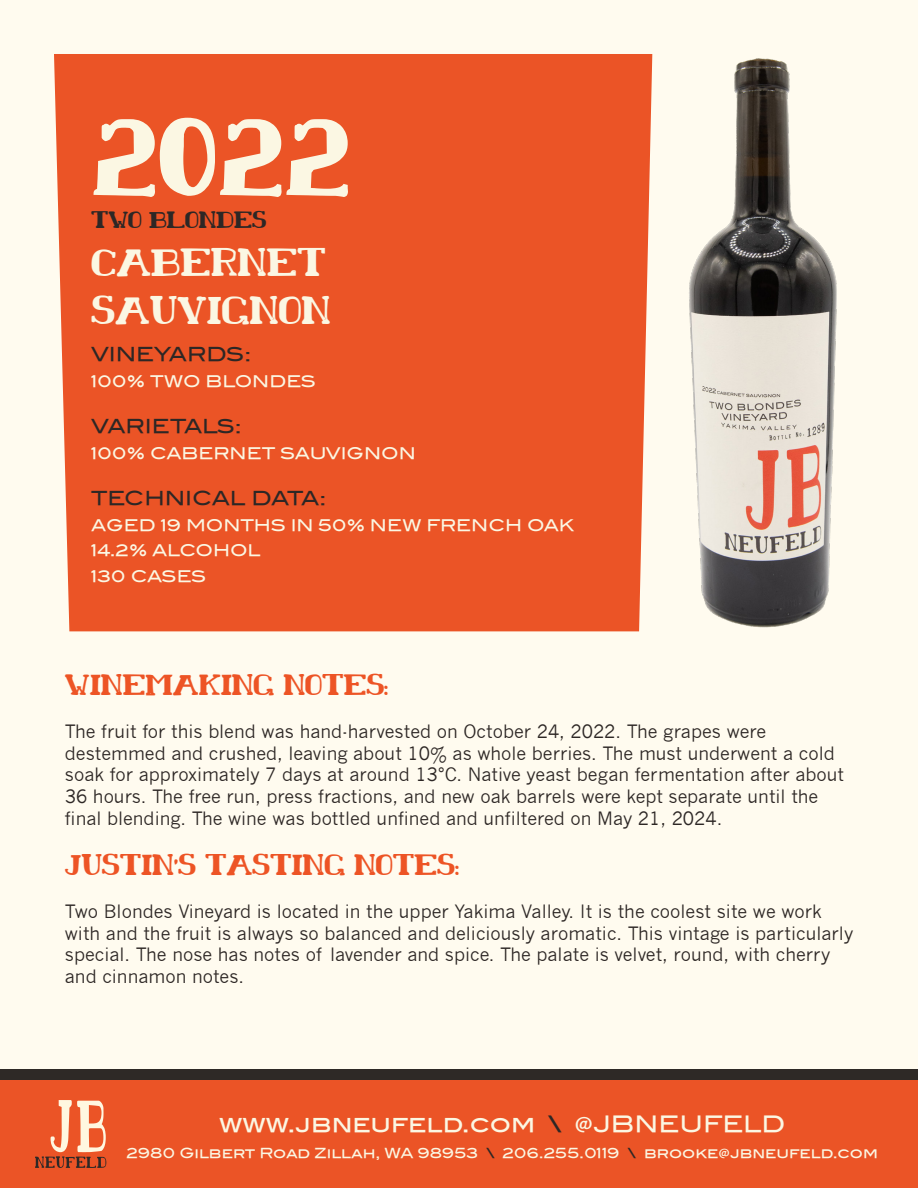
<style>
.page{position:relative;width:918px;height:1188px;background:#fffbef}
.page>*{position:absolute;margin:0;border:0;box-sizing:border-box;transform-origin:0 0}
.t1{font:700 131.55px "Chardin Doihle";color:#fbf7e3}
.t2{font:700 32.1px/48.2px "Chardin Doihle";color:#fbf7e3}
.t3{font:700 24px "Chardin Doihle";color:#ed5425}
.t4{font:22.5px "Blair Md ITCTT Medium";color:#fbf7e3}
.t5{font:19.2px "Blair Md ITCTT Medium";letter-spacing:-.01em;color:#2d2725}
.t6{font:700 19.2px "Chardin Doihle";color:#2d2725}
.t7{font:18px/21.6px "News Gothic";color:#2d2725}
.t8{font:16.05px "Blair Md ITCTT Medium";color:#fbf7e3}
.t9{font:16.05px "Blair Md ITCTT Medium";letter-spacing:-.02em;color:#fbf7e3}
.t10{font:13.8px "Blair Md ITCTT Medium";letter-spacing:-.01em;color:#fbf7e3}
.s1{color:#2d2725}
</style>
<div class="page">
<div style="left:54px;top:54px;width:598px;height:577px;background:#eb5426"></div>
<div style="left:0;top:1080px;width:918px;height:108px;background:#eb5426"></div>
<div style="left:0;top:1069px;width:918px;height:11px;background:#2e2926"></div>
<svg style="left:35px;top:1100px;width:71px;height:68px"></svg>
<img style="left:689px;top:58px;width:148px;height:570px">
<p class="t1" style="left:91px;top:59px;width:261px">2022</p>
<p class="t6" style="left:91px;top:208px;width:177px">TWO BLONDES</p>
<p class="t2" style="left:91px;top:238px;width:241px">CABERNET<br>SAUVIGNON</p>
<p class="t5" style="left:91px;top:343px;width:161px">VINEYARDS:</p>
<p class="t8" style="left:91px;top:371px;width:226px">100% TWO BLONDES</p>
<p class="t5" style="left:91px;top:415px;width:152px">VARIETALS:</p>
<p class="t8" style="left:91px;top:443px;width:326px">100% CABERNET SAUVIGNON</p>
<p class="t5" style="left:91px;top:486px;width:237px">TECHNICAL DATA:</p>
<p class="t8" style="left:91px;top:515px;width:484px">AGED 19 MONTHS IN 50% NEW FRENCH OAK</p>
<p class="t8" style="left:91px;top:541px;width:171px">14.2% ALCOHOL</p>
<p class="t9" style="left:91px;top:566px;width:116px">130 CASES</p>
<p class="t3" style="left:65px;top:670px;width:325px">WINEMAKING NOTES:</p>
<p class="t7" style="left:65px;top:721px;width:781px">The fruit for this blend was hand-harvested on October 24, 2022. The grapes were destemmed and crushed, leaving about 10% as whole berries. The must underwent a cold soak for approximately 7 days at around 13°C. Native yeast began fermentation after about 36 hours. The free run, press fractions, and new oak barrels were kept separate until the final blending. The wine was bottled unfined and unfiltered on May 21, 2024.</p>
<p class="t3" style="left:65px;top:850px;width:396px">JUSTIN’S TASTING NOTES:</p>
<p class="t7" style="left:65px;top:901px;width:790px">Two Blondes Vineyard is located in the upper Yakima Valley. It is the coolest site we work with and the fruit is always so balanced and deliciously aromatic. This vintage is particularly special. The nose has notes of lavender and spice. The palate is velvet, round, with cherry and cinnamon notes.</p>
<p class="t4" style="left:219px;top:1110px;width:568px">www.jbneufeld.com <span class="s1">\</span> @JBNEUFELD</p>
<p class="t10" style="left:127px;top:1144px;width:753px">2980 Gilbert Road Zillah, WA 98953 <span class="s1">\</span> 206.255.0119 <span class="s1">\</span> brooke@jbneufeld.com</p>
</div>
